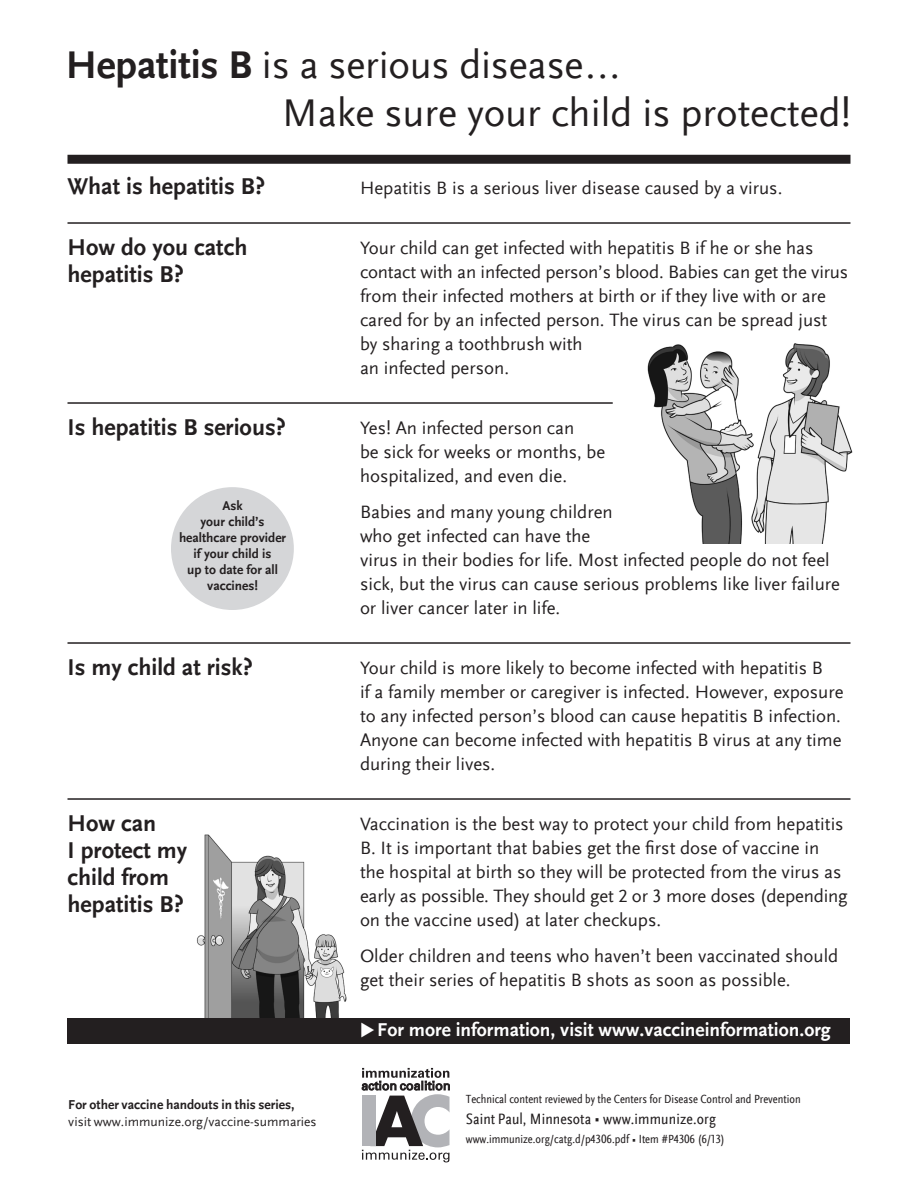
<style>
.page{position:relative;width:918px;height:1188px;background:#fff}
.page>*{position:absolute;margin:0;border:0;box-sizing:border-box;transform-origin:0 0}
.t1{font:40.5px "Scala Sans Offc";color:#231f20}
.t2{font:700 24px/27px "Scala Sans Offc";color:#231f20}
.t3{font:700 19.5px "Scala Sans Offc";color:#fff}
.t4{font:18.75px/24px "Scala Sans Offc";color:#231f20}
.t5{font:condensed 15.75px "Scala Sans Offc";letter-spacing:.005em;color:#231f20}
.t6{font:13.5px/16.5px "Scala Sans Offc";color:#231f20}
.t7{font:700 13.35px/16.2px "Scala Sans Offc";color:#231f20;text-align:center}
.t8{font:condensed 12.3px "Scala Sans Offc";color:#231f20}
.s1{font-weight:700}
.s2{font-family:"Glypha LT Std";font-stretch:normal;font-size:9px}
.s3{font-family:"Glypha LT Std";font-stretch:normal;font-size:7.5px}
</style>
<div class="page">
<img style="left:196px;top:834px;width:151px;height:184px">
<div style="left:68px;top:155px;width:782px;height:9px;background:#231f20"></div>
<hr style="left:68px;top:222px;width:782px;height:2px;background:#231f20">
<hr style="left:68px;top:402px;width:545px;height:2px;background:#231f20">
<hr style="left:68px;top:642px;width:782px;height:2px;background:#231f20">
<hr style="left:68px;top:798px;width:782px;height:2px;background:#231f20">
<svg style="left:362px;top:1068px;width:88px;height:94px"></svg>
<div style="left:362px;top:1096px;width:14px;height:50px;background:#b2b3b7"></div>
<div style="left:171px;top:487px;width:123px;height:123px;background:#d5d6d8;border-radius:50%"></div>
<img style="left:647px;top:343px;width:206px;height:200px">
<div style="left:68px;top:1018px;width:782px;height:26px;background:#231f20"></div>
<p class="t1" style="left:66px;top:43px;width:556px"><span class="s1">Hepatitis B</span> is a serious disease...</p>
<p class="t1" style="left:282px;top:91px;width:571px">Make sure your child is protected!</p>
<p class="t2" style="left:68px;top:174px;width:199px">What is hepatitis B?</p>
<p class="t2" style="left:68px;top:234px;width:181px">How do you catch hepatitis B?</p>
<p class="t4" style="left:360px;top:176px;width:424px">Hepatitis B is a serious liver disease caused by a virus.</p>
<p class="t4" style="left:360px;top:236px;width:490px">Your child can get infected with hepatitis B if he or she has contact with an infected person’s blood. Babies can get the virus from their infected mothers at birth or if they live with or are cared for by an infected person. The virus can be spread just by sharing a toothbrush with<br>an infected person.</p>
<p class="t2" style="left:68px;top:414px;width:220px">Is hepatitis B serious?</p>
<p class="t7" style="left:179px;top:498px;width:109px">Ask<br>your child’s healthcare provider if your child is<br>up to date for all vaccines!</p>
<p class="t4" style="left:360px;top:416px;width:247px">Yes! An infected person can<br>be sick for weeks or months, be hospitalized, and even die.</p>
<p class="t4" style="left:360px;top:500px;width:481px">Babies and many young children<br>who get infected can have the<br>virus in their bodies for life. Most infected people do not feel sick, but the virus can cause serious problems like liver failure or liver cancer later in life.</p>
<p class="t2" style="left:68px;top:654px;width:187px">Is my child at risk?</p>
<p class="t4" style="left:360px;top:656px;width:485px">Your child is more likely to become infected with hepatitis B<br>if a family member or caregiver is infected. However, exposure to any infected person’s blood can cause hepatitis B infection.<br>Anyone can become infected with hepatitis B virus at any time during their lives.</p>
<p class="t2" style="left:68px;top:810px;width:121px">How can<br>I protect my child from hepatitis B?</p>
<p class="t4" style="left:360px;top:812px;width:489px">Vaccination is the best way to protect your child from hepatitis B. It is important that babies get the first dose of vaccine in the hospital at birth so they will be protected from the virus as early as possible. They should get 2 or 3 more doses (depending on the vaccine used) at later checkups.</p>
<p class="t4" style="left:360px;top:944px;width:480px">Older children and teens who haven’t been vaccinated should get their series of hepatitis B shots as soon as possible.</p>
<p class="t3" style="left:377px;top:1019px;width:455px">For more information, visit www.vaccineinformation.org</p>
<p class="t6" style="left:68px;top:1097px;width:250px"><span class="s1">For other vaccine handouts in this series, </span>visit www.immunize.org/vaccine-summaries</p>
<p class="t8" style="left:466px;top:1092px;width:336px">Technical content reviewed by the Centers for Disease Control and Prevention</p>
<p class="t5" style="left:466px;top:1110px;width:252px">Saint Paul, Minnesota <span class="s2">•</span> www.immunize.org</p>
<p class="t8" style="left:466px;top:1133px;width:260px">www.immunize.org/catg.d/p4306.pdf <span class="s3">•</span> Item #P4306 (6/13)</p>
</div>
